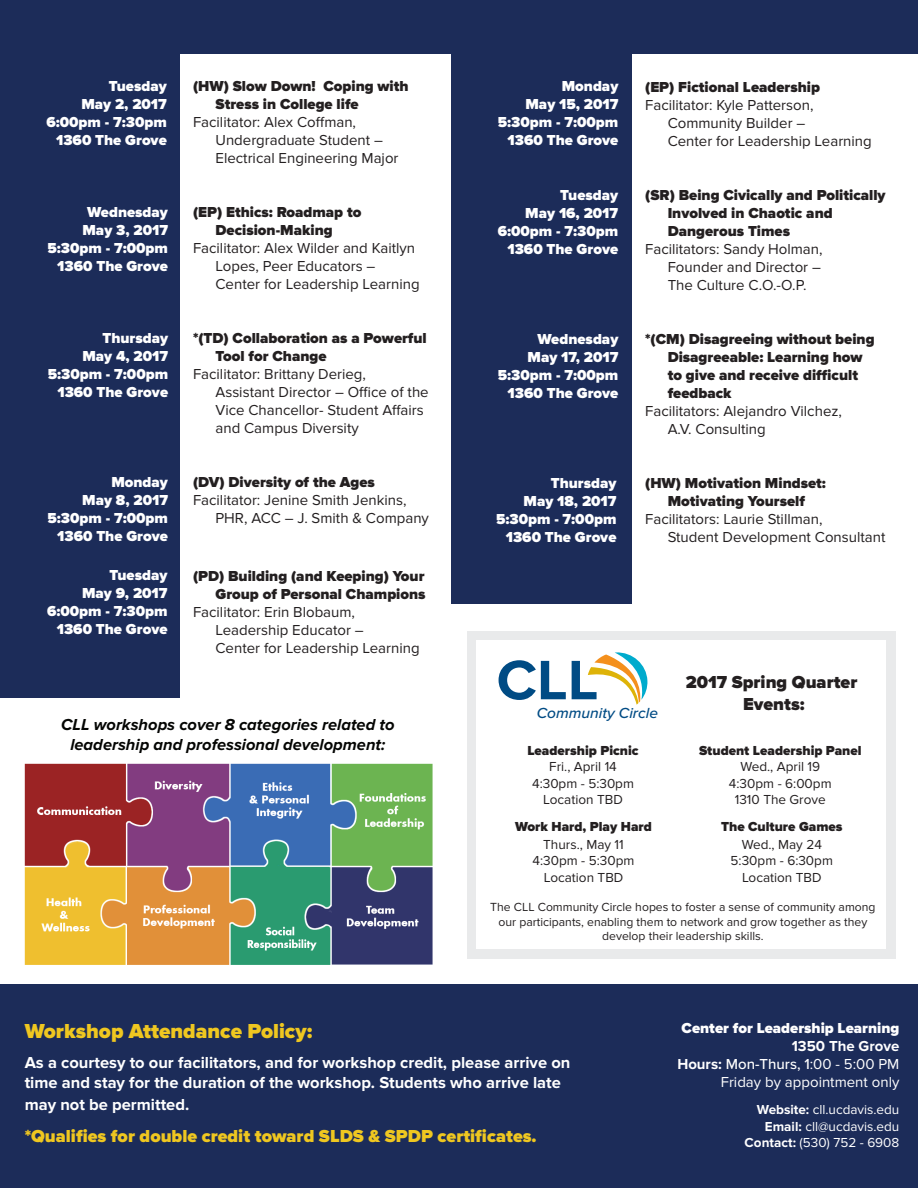
<style>
.page{position:relative;width:918px;height:1188px;background:#fff}
.page>*{position:absolute;margin:0;border:0;box-sizing:border-box;transform-origin:0 0}
.t1{font:900 21px "Proxima Nova";color:#efc720}
.t2{font:900 18px "Proxima Nova";color:#efc720}
.t3{font:900 18px/21.6px "Proxima Nova";color:#231f20;text-align:center}
.t4{font:700 16.5px/19.8px "Proxima Nova";color:#fff}
.t5{font:italic 700 16.5px/19.8px "Proxima Nova";color:#040503;text-align:center}
.t6{font:italic 500 15.15px "Proxima Nova";color:#004b84}
.t7{font:15px/18px "Proxima Nova";color:#231f20}
.t8{font:900 15px/18px "Proxima Nova";color:#231f20}
.t9{font:900 15px/18px "Proxima Nova";color:#fff;text-align:right}
.t10{font:15px/18px "Proxima Nova";color:#fff;text-align:right}
.t11{font:13.5px/16.2px "Proxima Nova";color:#231f20;text-align:center}
.t12{font:900 13.5px "Proxima Nova";color:#231f20}
.t13{font:13.5px/16.2px "Proxima Nova";color:#fff;text-align:right}
.t14{font:12.15px/14.5px "Proxima Nova";color:#231f20;text-align:center}
.s1{font-weight:700}
.s2{font-weight:500}
</style>
<div class="page">
<div style="left:0;top:52px;width:180px;height:646px;background:#1c2c59"></div>
<div style="left:0;top:985px;width:918px;height:203px;background:#1c2c59"></div>
<div style="left:0;top:0;width:918px;height:54px;background:#1c2c59"></div>
<div style="left:467px;top:632px;width:429px;height:327px;background:#e9eaeb"></div>
<div style="left:477px;top:640px;width:409px;height:309px;background:#fff"></div>
<svg style="left:499px;top:660px;width:67px;height:40px"></svg>
<svg style="left:572px;top:652px;width:76px;height:53px"></svg>
<div style="left:452px;top:52px;width:180px;height:552px;background:#1c2c59"></div>
<img style="left:24px;top:763px;width:409px;height:202px">
<p class="t9" style="left:46px;top:78px;width:122px">Tuesday<br>May 2, 2017<br>6:00pm - 7:30pm<br>1360 The Grove</p>
<p class="t9" style="left:48px;top:204px;width:122px">Wednesday<br>May 3, 2017<br>5:30pm - 7:00pm<br>1360 The Grove</p>
<p class="t9" style="left:48px;top:330px;width:122px">Thursday<br>May 4, 2017<br>5:30pm - 7:00pm<br>1360 The Grove</p>
<p class="t9" style="left:48px;top:474px;width:122px">Monday<br>May 8, 2017<br>5:30pm - 7:00pm<br>1360 The Grove</p>
<p class="t9" style="left:47px;top:567px;width:122px">Tuesday<br>May 9, 2017<br>6:00pm - 7:30pm<br>1360 The Grove</p>
<p class="t8" style="left:216px;top:78px;width:195px;text-indent:-22px">(HW) Slow Down! Coping with<br>Stress in College life</p>
<p class="t7" style="left:216px;top:114px;width:185px;text-indent:-22px">Facilitator: Alex Coffman,<br>Undergraduate Student –<br>Electrical Engineering Major</p>
<p class="t8" style="left:193px;top:204px;width:170px;text-align:center">(EP) Ethics: Roadmap to<br>Decision-Making</p>
<p class="t7" style="left:216px;top:240px;width:206px;text-indent:-22px">Facilitator: Alex Wilder and Kaitlyn<br>Lopes, Peer Educators –<br>Center for Leadership Learning</p>
<p class="t8" style="left:216px;top:330px;width:213px;text-indent:-22px">*(TD) Collaboration as a Powerful<br>Tool for Change</p>
<p class="t7" style="left:216px;top:366px;width:215px;text-indent:-22px">Facilitator: Brittany Derieg,<br>Assistant Director – Office of the<br>Vice Chancellor- Student Affairs and Campus Diversity</p>
<p class="t8" style="left:193px;top:474px;width:183px">(DV) Diversity of the Ages</p>
<p class="t7" style="left:216px;top:492px;width:215px;text-indent:-22px">Facilitator: Jenine Smith Jenkins,<br>PHR, ACC – J. Smith &amp; Company</p>
<p class="t8" style="left:193px;top:568px;width:234px;text-align:right">(PD) Building (and Keeping) Your<br>Group of Personal Champions</p>
<p class="t7" style="left:216px;top:603px;width:206px;text-indent:-22px">Facilitator: Erin Blobaum,<br>Leadership Educator –<br>Center for Leadership Learning</p>
<p class="t5" style="left:61px;top:715px;width:335px">CLL workshops cover 8 categories related to leadership and professional development:</p>
<p class="t9" style="left:498px;top:78px;width:122px">Monday<br>May 15, 2017<br>5:30pm - 7:00pm<br>1360 The Grove</p>
<p class="t9" style="left:498px;top:187px;width:122px">Tuesday<br>May 16, 2017<br>6:00pm - 7:30pm<br>1360 The Grove</p>
<p class="t9" style="left:498px;top:331px;width:122px">Wednesday<br>May 17, 2017<br>5:30pm - 7:00pm<br>1360 The Grove</p>
<p class="t9" style="left:496px;top:475px;width:122px">Thursday<br>May 18, 2017<br>5:30pm - 7:00pm<br>1360 The Grove</p>
<p class="t8" style="left:645px;top:79px;width:176px">(EP) Fictional Leadership</p>
<p class="t7" style="left:668px;top:97px;width:206px;text-indent:-22px">Facilitator: Kyle Patterson,<br>Community Builder –<br>Center for Leadership Learning</p>
<p class="t8" style="left:668px;top:187px;width:219px;text-indent:-22px">(SR) Being Civically and Politically<br>Involved in Chaotic and<br>Dangerous Times</p>
<p class="t7" style="left:668px;top:241px;width:156px;text-align:justify;text-indent:-22px">Facilitators: Sandy Holman, Founder and Director – The Culture C.O.-O.P.</p>
<p class="t8" style="left:668px;top:331px;width:208px;text-indent:-22px">*(CM) Disagreeing without being<br>Disagreeable: Learning how to give and receive difficult feedback</p>
<p class="t7" style="left:668px;top:403px;width:176px;text-indent:-22px">Facilitators: Alejandro Vilchez,<br>A.V. Consulting</p>
<p class="t8" style="left:645px;top:475px;width:182px;text-align:center">(HW) Motivation Mindset:<br>Motivating Yourself</p>
<p class="t7" style="left:668px;top:511px;width:219px;text-indent:-22px">Facilitators: Laurie Stillman,<br>Student Development Consultant</p>
<p class="t6" style="left:537px;top:705px;width:123px">Community Circle</p>
<p class="t12" style="left:527px;top:743px;width:113px">Leadership Picnic</p>
<p class="t11" style="left:532px;top:759px;width:103px">Fri., April 14<br>4:30pm - 5:30pm<br>Location TBD</p>
<p class="t12" style="left:515px;top:819px;width:138px">Work Hard, Play Hard</p>
<p class="t11" style="left:533px;top:837px;width:103px">Thurs., May 11<br>4:30pm - 5:30pm<br>Location TBD</p>
<p class="t3" style="left:686px;top:673px;width:173px">2017 Spring Quarter<br>Events:</p>
<p class="t12" style="left:699px;top:743px;width:164px">Student Leadership Panel</p>
<p class="t11" style="left:729px;top:759px;width:104px">Wed., April 19<br>4:30pm - 6:00pm<br>1310 The Grove</p>
<p class="t12" style="left:721px;top:819px;width:123px">The Culture Games</p>
<p class="t11" style="left:731px;top:837px;width:104px">Wed., May 24<br>5:30pm - 6:30pm<br>Location TBD</p>
<p class="t14" style="left:490px;top:900px;width:387px">The CLL Community Circle hopes to foster a sense of community among our participants, enabling them to network and grow together as they develop their leadership skills.</p>
<h1 class="t1" style="left:25px;top:1019px;width:289px">Workshop Attendance Policy:</h1>
<p class="t4" style="left:25px;top:1054px;width:547px">As a courtesy to our facilitators, and for workshop credit, please arrive on time and stay for the duration of the workshop. Students who arrive late</p>
<p class="t4" style="left:25px;top:1095px;width:166px">may not be permitted.</p>
<p class="t2" style="left:25px;top:1126px;width:514px">*Qualifies for double credit toward SLDS &amp; SPDP certificates.</p>
<p class="t9" style="left:682px;top:1020px;width:219px">Center for Leadership Learning</p>
<p class="t10" style="left:677px;top:1038px;width:224px"><span class="s1">1350 The Grove<br>Hours:</span> <span class="s2">Mon-Thurs, 1</span>:00 - 5:00 PM<br>Friday by appointment only</p>
<p class="t13" style="left:745px;top:1102px;width:156px"><span class="s1">Website:</span> cll.ucdavis.edu<br><span class="s1">Email:</span> cll@ucdavis.edu<br><span class="s1">Contact:</span> (530) 752 - 6908</p>
</div>
